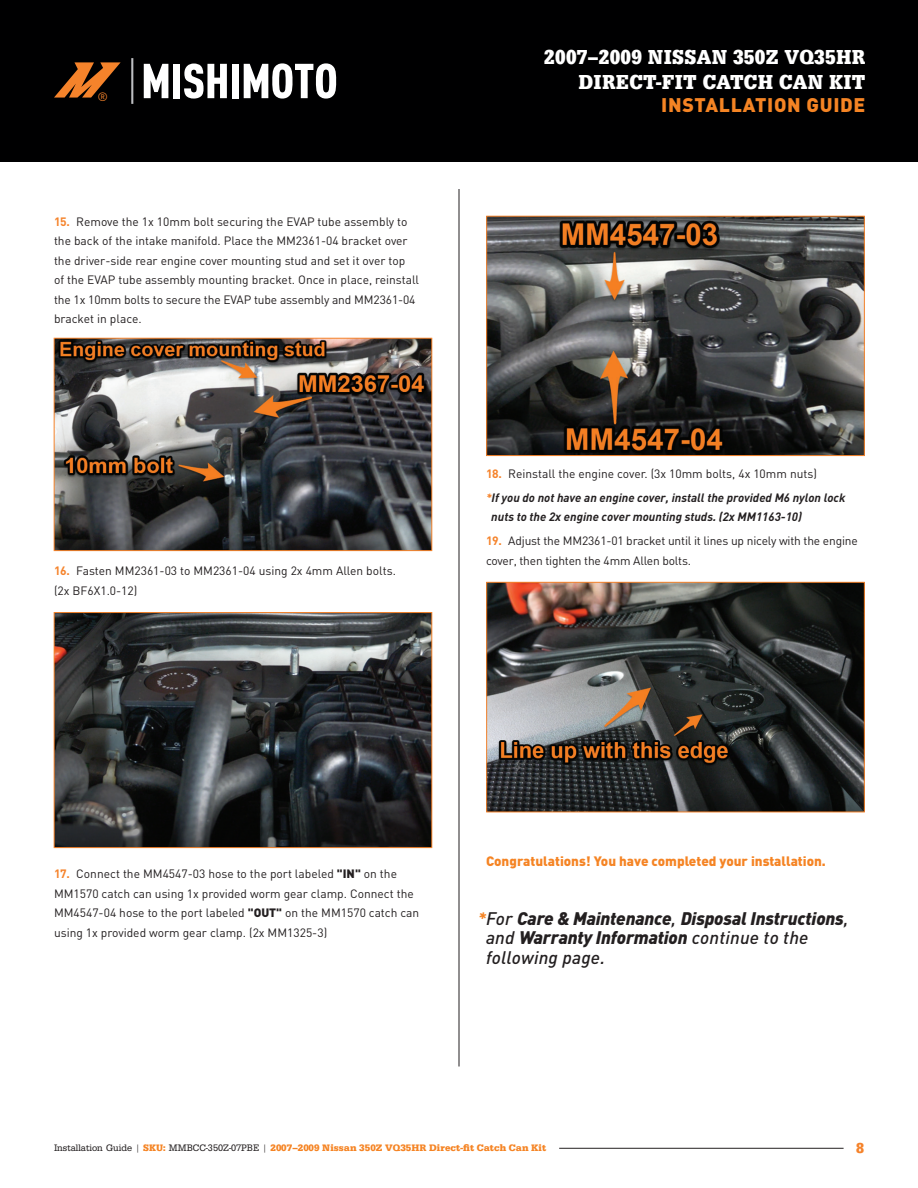
<style>
.page{position:relative;width:918px;height:1188px;background:#fff}
.page>*{position:absolute;margin:0;border:0;box-sizing:border-box;transform-origin:0 0}
.t1{font:21px/25.2px "URW Egyptienne T Bold Extr Narr";letter-spacing:.015em;color:#fff;text-align:right}
.t2{font:900 19.5px "DIN";letter-spacing:.035em;color:#f58424}
.t3{font:italic 900 18px/19.5px "DIN";letter-spacing:-.01em;color:#231f20}
.t4{font:15px "URW Egyptienne TOT Bol Nar";color:#f5832b}
.t5{font:900 13.5px "DIN";color:#f58424}
.t6{font:12px/19.5px "DIN";color:#231f20}
.t7{font:italic 700 12px/24px "DIN";color:#231f20}
.t8{font:12px "DIN";color:#f5832b}
.t9{font:700 9.75px "URW Egyptienne T";letter-spacing:.01em;color:#f58424}
.s1{font-weight:700;color:#f5832b}
.s2{font-style:normal;color:#f5832b}
.s3{font-weight:400;font-style:normal}
.s4{color:#f5832b}
.s5{font-weight:900}
.s6{font-weight:700;color:#f58424}
.s7{font-weight:500}
.s8{font-family:"URW Egyptienne TOT Reg Nar";font-weight:400;color:#231f20}
.s9{font-family:"URW Egyptienne TOT Bol Nar";font-weight:400}
</style>
<div class="page">
<hr style="left:459px;top:189px;width:1px;height:877px;background:#231f20">
<div style="left:0;top:0;width:918px;height:162px;background:#000001"></div>
<svg style="left:144px;top:64px;width:24px;height:34px"></svg>
<div style="left:173px;top:64px;width:7px;height:34px;background:#fff"></div>
<svg style="left:184px;top:64px;width:43px;height:35px"></svg>
<div style="left:232px;top:64px;width:7px;height:34px;background:#fff"></div>
<svg style="left:244px;top:63px;width:92px;height:36px"></svg>
<svg style="left:54px;top:62px;width:67px;height:36px"></svg>
<hr style="left:131px;top:58px;width:2px;height:46px;background:#bcbdc0">
<img style="left:56px;top:340px;width:374px;height:209px">
<div style="left:54px;top:338px;width:378px;height:213px;border:1px solid #f5832b"></div>
<img style="left:56px;top:614px;width:374px;height:232px">
<div style="left:54px;top:612px;width:378px;height:236px;border:1px solid #f5832b"></div>
<img style="left:488px;top:218px;width:375px;height:236px">
<div style="left:486px;top:216px;width:379px;height:240px;border:1px solid #f5832b"></div>
<img style="left:488px;top:584px;width:375px;height:226px">
<div style="left:486px;top:582px;width:379px;height:230px;border:1px solid #f5832b"></div>
<hr style="left:559px;top:1148px;width:285px;height:1px;background:#231f20">
<p class="t8" style="left:98px;top:89px;width:12px">®</p>
<p class="t6" style="left:54px;top:212px;width:367px"><span class="s1">15.</span> Remove the 1x 10mm bolt securing the EVAP tube assembly to the back of the intake manifold. Place the MM2361-04 bracket over the driver-side rear engine cover mounting stud and set it over top<br>of the EVAP tube assembly mounting bracket. Once in place, reinstall the 1x 10mm bolts to secure the EVAP tube assembly and MM2361-04 bracket in place.</p>
<p class="t6" style="left:54px;top:561px;width:343px"><span class="s1">16.</span> Fasten MM2361-03 to MM2361-04 using 2x 4mm Allen bolts. (2x BF6X1.0-12)</p>
<h1 class="t1" style="left:544px;top:44px;width:323px">2007–2009 NISSAN 350Z VQ35HR<br>DIRECT-FIT CATCH CAN KIT</h1>
<h2 class="t2" style="left:661px;top:92px;width:206px">INSTALLATION GUIDE</h2>
<p class="t7" style="left:486px;top:461px;width:361px"><span class="s2">18.</span> <span class="s3">Reinstall the engine cover. (3x 10mm bolts, 4x 10mm nuts)<br></span><span class="s4">*</span>If you do not have an engine cover, install the provided M6 nylon lock</p>
<p class="t7" style="left:491px;top:505px;width:312px">nuts to the 2x engine cover mounting studs. (2x MM1163-10)</p>
<p class="t6" style="left:486px;top:531px;width:373px"><span class="s1">19.</span> Adjust the MM2361-01 bracket until it lines up nicely with the engine cover, then tighten the 4mm Allen bolts.</p>
<p class="t6" style="left:54px;top:864px;width:367px"><span class="s1">17.</span> Connect the MM4547-03 hose to the port labeled <span class="s5">"IN"</span> on the MM1570 catch can using 1x provided worm gear clamp. Connect the MM4547-04 hose to the port labeled <span class="s5">"OUT"</span> on the MM1570 catch can using 1x provided worm gear clamp. (2x MM1325-3)</p>
<p class="t5" style="left:486px;top:853px;width:341px">Congratulations! You have completed your installation.</p>
<h3 class="t3" style="left:486px;top:908px;width:364px;text-indent:-8px"><span class="s6">*</span><span class="s7">For</span> Care &amp; Maintenance<span class="s7">,</span> Disposal Instructions<span class="s7">, and</span> Warranty Information <span class="s7">continue to the following page.</span></h3>
<p class="t9" style="left:54px;top:1142px;width:494px"><span class="s8">Installation Guide |</span> <span class="s9">SKU:</span> <span class="s8">MMBCC-350Z-07PBE |</span> 2007–2009 Nissan 350Z VQ35HR Direct-fit Catch Can Kit</p>
<p class="t4" style="left:856px;top:1139px;width:9px">8</p>
</div>
